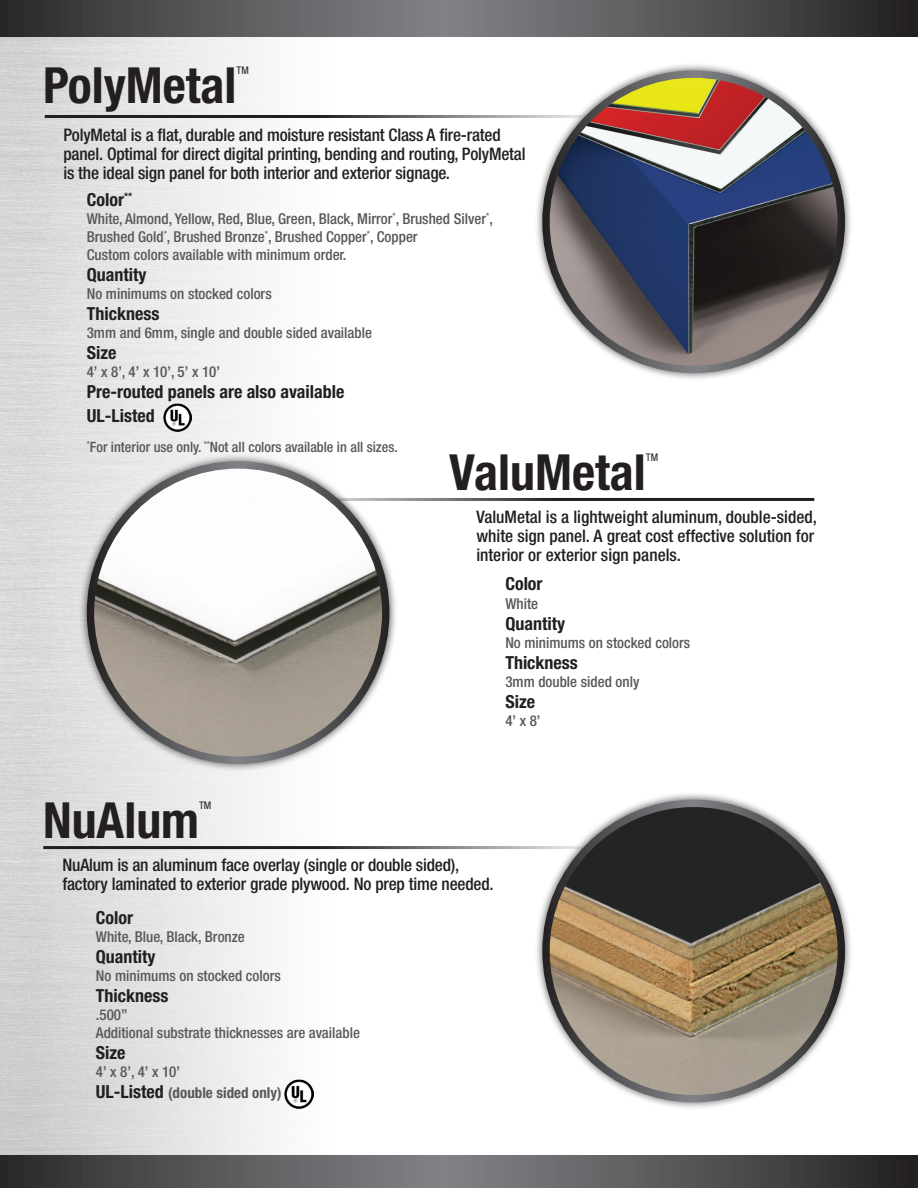
<style>
.page{position:relative;width:918px;height:1188px;background:#fff}
.page>*{position:absolute;margin:0;border:0;box-sizing:border-box;transform-origin:0 0}
.t1{font:700 condensed 49.8px "Helvetica Neue";color:#231f20}
.t2{font:700 condensed 18px/24px "Helvetica Neue";color:#231f20}
.t3{font:500 condensed 17.25px/19px "Helvetica Neue";letter-spacing:-.01em;color:#231f20}
.t4{font:500 condensed 15px/18px "Helvetica Neue";color:#57585a}
.t5{font:700 condensed 15px/21px "Helvetica Neue";color:#57585a}
.t6{font:500 condensed 14.25px "Helvetica Neue";color:#57585a}
.t7{font:condensed 10.5px "Helvetica Neue";color:#231f20}
.s1{font-weight:500}
.s2{font-size:18px;color:#231f20}
</style>
<div class="page">
<img style="left:0;top:37px;width:375px;height:1118px">
<hr style="left:45px;top:115px;width:697px;height:3px;background:#231f20">
<hr style="left:43px;top:846px;width:698px;height:3px;background:#231f20">
<hr style="left:153px;top:498px;width:661px;height:3px;background:#231f20">
<svg style="left:0;top:0;width:918px;height:37px;background:#555658"></svg>
<svg style="left:0;top:1155px;width:918px;height:33px;background:#555658"></svg>
<div style="left:534px;top:62px;width:319px;height:319px;background:#231f20;opacity:.75"></div>
<img style="left:546px;top:74px;width:295px;height:295px;border-radius:148px">
<div style="left:542px;top:70px;width:303px;height:303px;border:7px solid #fff;border-radius:50%"></div>
<div style="left:534px;top:791px;width:319px;height:320px;background:#231f20;opacity:.75"></div>
<img style="left:546px;top:803px;width:295px;height:296px;border-radius:148px">
<div style="left:542px;top:800px;width:303px;height:302px;border:7px solid #fff;border-radius:50%"></div>
<div style="left:79px;top:453px;width:319px;height:319px;background:#231f20;opacity:.75"></div>
<img style="left:90px;top:465px;width:296px;height:295px;border-radius:148px">
<div style="left:87px;top:461px;width:302px;height:303px;border:7px solid #fff;border-radius:50%"></div>
<img style="left:163px;top:403px;width:29px;height:28px">
<img style="left:285px;top:1080px;width:28px;height:28px">
<h1 class="t1" style="left:43px;top:55px;width:195px">PolyMetal</h1>
<p class="t7" style="left:237px;top:65px;width:14px">TM</p>
<p class="t3" style="left:63px;top:125px;width:464px">PolyMetal is a flat, durable and moisture resistant Class A fire-rated panel. Optimal for direct digital printing, bending and routing, PolyMetal is the ideal sign panel for both interior and exterior signage.</p>
<p class="t2" style="left:87px;top:187px;width:47px">Color<sup>**</sup></p>
<p class="t4" style="left:87px;top:209px;width:408px">White, Almond, Yellow, Red, Blue, Green, Black, Mirror<sup>*</sup>, Brushed Silver<sup>*</sup>,<br>Brushed Gold<sup>*</sup>, Brushed Bronze<sup>*</sup>, Brushed Copper<sup>*</sup>, Copper<br>Custom colors available with minimum order.</p>
<p class="t2" style="left:87px;top:262px;width:61px">Quantity</p>
<p class="t4" style="left:87px;top:284px;width:186px">No minimums on stocked colors</p>
<p class="t2" style="left:87px;top:301px;width:74px">Thickness</p>
<p class="t4" style="left:87px;top:324px;width:287px">3mm and 6mm, single and double sided available</p>
<p class="t2" style="left:87px;top:340px;width:31px">Size</p>
<p class="t4" style="left:87px;top:363px;width:135px">4’ x 8’, 4’ x 10’, 5’ x 10’</p>
<p class="t2" style="left:87px;top:379px;width:259px">Pre-routed panels are also available<br>UL-Listed</p>
<p class="t6" style="left:87px;top:438px;width:313px"><sup>*</sup>For interior use only. <sup>**</sup>Not all colors available in all sizes.</p>
<h1 class="t1" style="left:43px;top:790px;width:158px">NuAlum</h1>
<p class="t7" style="left:199px;top:800px;width:14px">TM</p>
<h1 class="t1" style="left:449px;top:442px;width:198px">ValuMetal</h1>
<p class="t7" style="left:646px;top:452px;width:14px">TM</p>
<p class="t3" style="left:476px;top:507px;width:342px">ValuMetal is a lightweight aluminum, double-sided, white sign panel. A great cost effective solution for interior or exterior sign panels.</p>
<p class="t2" style="left:505px;top:572px;width:39px">Color</p>
<p class="t4" style="left:505px;top:594px;width:34px">White</p>
<p class="t2" style="left:505px;top:611px;width:61px">Quantity</p>
<p class="t4" style="left:505px;top:633px;width:186px">No minimums on stocked colors</p>
<p class="t2" style="left:505px;top:650px;width:74px">Thickness</p>
<p class="t4" style="left:505px;top:672px;width:136px">3mm double sided only</p>
<p class="t2" style="left:505px;top:689px;width:31px">Size</p>
<p class="t4" style="left:505px;top:711px;width:37px">4’ x 8’</p>
<p class="t3" style="left:62px;top:855px;width:433px">NuAlum is an aluminum face overlay (single or double sided), factory laminated to exterior grade plywood. No prep time needed.</p>
<p class="t2" style="left:96px;top:905px;width:39px">Color</p>
<p class="t4" style="left:96px;top:927px;width:150px">White, Blue, Black, Bronze</p>
<p class="t2" style="left:96px;top:944px;width:61px">Quantity</p>
<p class="t4" style="left:96px;top:966px;width:186px">No minimums on stocked colors</p>
<p class="t2" style="left:96px;top:983px;width:74px">Thickness</p>
<p class="t4" style="left:96px;top:1005px;width:266px">.500”<br>Additional substrate thicknesses are available</p>
<p class="t2" style="left:96px;top:1040px;width:31px">Size</p>
<p class="t5" style="left:96px;top:1061px;width:187px"><span class="s1">4’ x 8’, 4’ x 10’<br></span><span class="s2">UL-Listed</span> (double sided only)</p>
</div>
